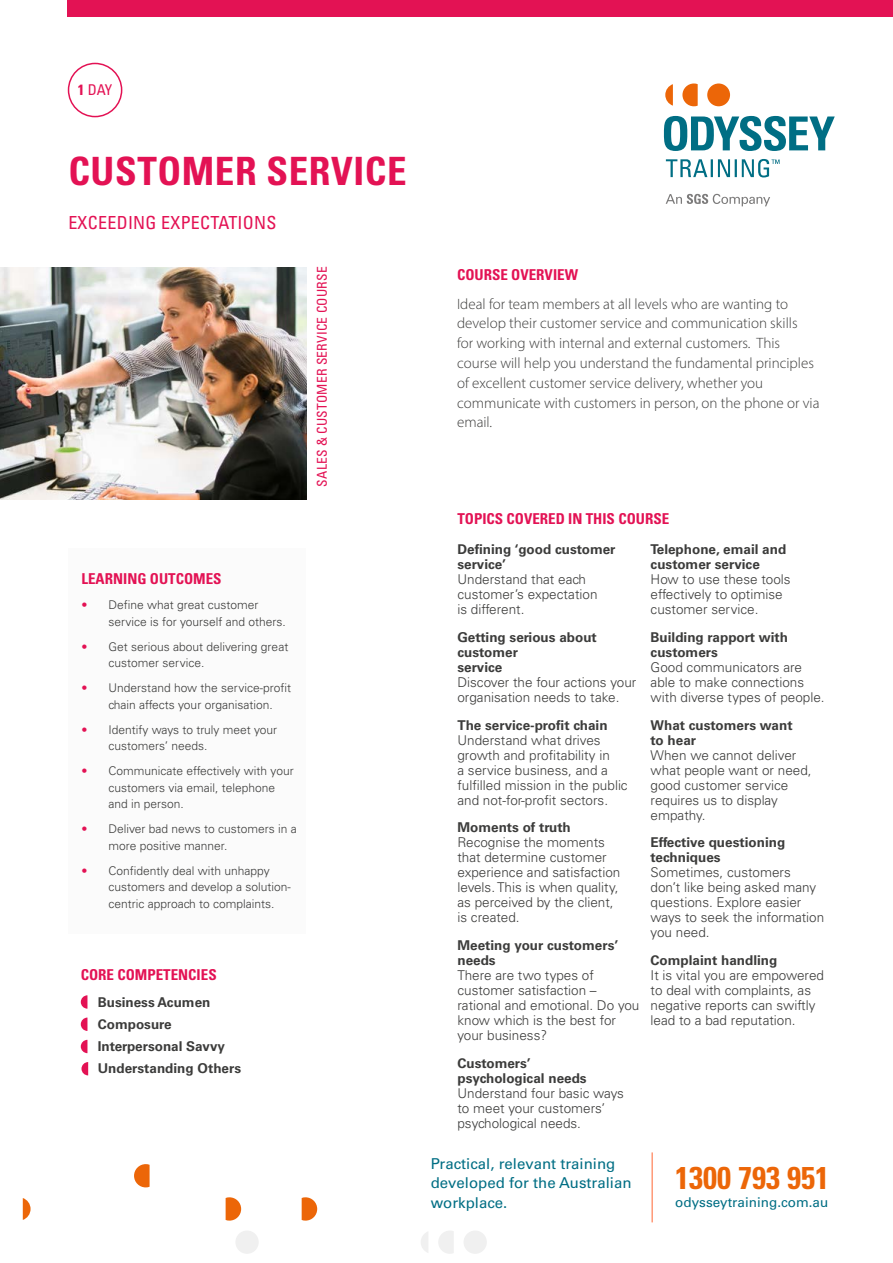
<style>
.page{position:relative;width:893px;height:1263px;background:#fff}
.page>*{position:absolute;margin:0;border:0;box-sizing:border-box;transform-origin:0 0}
.t1{font:700 condensed 39px "Univers";letter-spacing:.015em;color:#e31254}
.t2{font:700 condensed 31.5px "Univers";color:#ec6608}
.t3{font:condensed 18px "Univers";letter-spacing:.015em;color:#e31254}
.t4{font:300 15px/19.8px "Myriad Pro";color:#3c3c3b}
.t5{font:700 condensed 15px "Univers";color:#e31254}
.t6{font:15px/19.5px "Univers";color:#006e84}
.t7{font:condensed 14.85px "Univers";color:#e31254}
.t8{font:300 13.5px/15px "Univers";color:#3c3c3b}
.t9{font:700 13.5px/15px "Univers";color:#3c3c3b}
.t10{font:condensed 13.5px "Univers";letter-spacing:.015em;color:#e31254}
.t11{font:13.5px "Univers";color:#006e84}
.t12{font:300 12px/16.5px "Univers";color:#3c3c3b}
.s1{font-weight:700}
.s2{color:#e31254}
</style>
<div class="page">
<svg style="left:302px;top:1197px;width:15px;height:23px"></svg>
<svg style="left:226px;top:1197px;width:15px;height:23px"></svg>
<svg style="left:23px;top:1198px;width:8px;height:22px"></svg>
<svg style="left:134px;top:1164px;width:16px;height:23px"></svg>
<div style="left:235px;top:1230px;width:24px;height:24px;background:#f0f0f0;border-radius:50%"></div>
<svg style="left:421px;top:1232px;width:7px;height:21px"></svg>
<svg style="left:438px;top:1231px;width:16px;height:23px"></svg>
<div style="left:463px;top:1230px;width:24px;height:24px;background:#f0f0f0;border-radius:50%"></div>
<hr style="left:652px;top:1152px;width:1px;height:70px;background:#f63">
<svg style="left:664px;top:116px;width:171px;height:35px"></svg>
<svg style="left:665px;top:84px;width:8px;height:22px"></svg>
<svg style="left:682px;top:83px;width:16px;height:23px"></svg>
<div style="left:707px;top:83px;width:23px;height:23px;background:#ec6608;border-radius:50%"></div>
<svg style="left:666px;top:194px;width:104px;height:12px"></svg>
<svg style="left:666px;top:159px;width:114px;height:18px"></svg>
<div style="left:68px;top:0;width:825px;height:17px;background:#e31254"></div>
<div style="left:69px;top:549px;width:237px;height:385px;background:#fbfbfb"></div>
<svg style="left:81px;top:995px;width:6px;height:14px"></svg>
<svg style="left:81px;top:1017px;width:6px;height:14px"></svg>
<svg style="left:81px;top:1040px;width:6px;height:13px"></svg>
<img style="left:0;top:268px;width:307px;height:232px">
<div style="left:68px;top:63px;width:54px;height:54px;border:2px solid #e31254;border-radius:50%"></div>
<svg style="left:81px;top:1062px;width:7px;height:13px"></svg>
<p class="t7" style="left:78px;top:80px;width:36px"><span class="s1">1</span> DAY</p>
<h1 class="t1" style="left:68px;top:147px;width:340px">CUSTOMER SERVICE</h1>
<h3 class="t3" style="left:68px;top:211px;width:210px">EXCEEDING EXPECTATIONS</h3>
<p class="t10" style="left:313px;top:487px;width:221px;rotate:-90deg">SALES &amp; CUSTOMER SERVICE COURSE</p>
<p class="t5" style="left:81px;top:570px;width:142px">LEARNING OUTCOMES</p>
<p class="t12" style="left:108px;top:597px;width:179px;text-indent:-27px"><span class="s2">•</span> Define what great customer service is for yourself and others.</p>
<p class="t12" style="left:108px;top:638px;width:181px;text-indent:-27px"><span class="s2">•</span> Get serious about delivering great customer service.</p>
<p class="t12" style="left:108px;top:680px;width:184px;text-indent:-27px"><span class="s2">•</span> Understand how the service-profit chain affects your organisation.</p>
<p class="t12" style="left:108px;top:721px;width:170px;text-indent:-27px"><span class="s2">•</span> Identify ways to truly meet your customers’ needs.</p>
<p class="t12" style="left:108px;top:763px;width:187px;text-indent:-27px"><span class="s2">•</span> Communicate effectively with your customers via email, telephone and in person.</p>
<p class="t12" style="left:108px;top:821px;width:190px;text-indent:-27px"><span class="s2">•</span> Deliver bad news to customers in a more positive manner.</p>
<p class="t12" style="left:108px;top:862px;width:184px;text-indent:-27px"><span class="s2">•</span> Confidently deal with unhappy customers and develop a solution&shy;centric approach to complaints.</p>
<p class="t5" style="left:81px;top:965px;width:137px">CORE COMPETENCIES</p>
<p class="t9" style="left:98px;top:991px;width:145px;line-height:22.2px">Business Acumen<br>Composure<br>Interpersonal Savvy<br>Understanding Others</p>
<p class="t5" style="left:457px;top:266px;width:122px">COURSE OVERVIEW</p>
<p class="t4" style="left:457px;top:293px;width:364px">Ideal for team members at all levels who are wanting to develop their customer service and communication skills<br>for working with internal and external customers. This course will help you understand the fundamental principles of excellent customer service delivery, whether you communicate with customers in person, on the phone or via email.</p>
<p class="t5" style="left:457px;top:510px;width:213px">TOPICS COVERED IN THIS COURSE</p>
<p class="t9" style="left:457px;top:542px;width:160px">Defining ‘good customer service’</p>
<p class="t8" style="left:457px;top:572px;width:142px">Understand that each customer’s expectation is different.</p>
<p class="t9" style="left:457px;top:630px;width:141px">Getting serious about customer<br>service</p>
<p class="t8" style="left:457px;top:675px;width:180px">Discover the four actions your organisation needs to take.</p>
<p class="t9" style="left:457px;top:717px;width:152px">The service-profit chain</p>
<p class="t8" style="left:457px;top:732px;width:172px">Understand what drives growth and profitability in<br>a service business, and a fulfilled mission in the public and not-for-profit sectors.</p>
<p class="t9" style="left:457px;top:820px;width:115px">Moments of truth</p>
<p class="t8" style="left:457px;top:835px;width:164px">Recognise the moments that determine customer experience and satisfaction levels. This is when quality, as perceived by the client, is created.</p>
<p class="t9" style="left:457px;top:938px;width:162px">Meeting your customers’ needs</p>
<p class="t8" style="left:457px;top:968px;width:184px">There are two types of customer satisfaction – rational and emotional. Do you know which is the best for your business?</p>
<p class="t9" style="left:457px;top:1056px;width:131px">Customers’ psychological needs</p>
<p class="t8" style="left:457px;top:1085px;width:168px">Understand four basic ways to meet your customers’ psychological needs.</p>
<p class="t9" style="left:651px;top:542px;width:137px">Telephone, email and customer service</p>
<p class="t8" style="left:651px;top:572px;width:142px">How to use these tools effectively to optimise customer service.</p>
<p class="t9" style="left:651px;top:630px;width:139px">Building rapport with customers</p>
<p class="t8" style="left:651px;top:659px;width:176px">Good communicators are able to make connections with diverse types of people.</p>
<p class="t9" style="left:651px;top:717px;width:143px">What customers want to hear</p>
<p class="t8" style="left:651px;top:747px;width:163px">When we cannot deliver what people want or need, good customer service requires us to display empathy.</p>
<p class="t9" style="left:651px;top:835px;width:136px">Effective questioning techniques</p>
<p class="t8" style="left:651px;top:865px;width:175px">Sometimes, customers<br>don’t like being asked many questions. Explore easier ways to seek the information you need.</p>
<p class="t9" style="left:651px;top:953px;width:128px">Complaint handling</p>
<p class="t8" style="left:651px;top:968px;width:175px">It is vital you are empowered to deal with complaints, as negative reports can swiftly lead to a bad reputation.</p>
<p class="t6" style="left:431px;top:1154px;width:202px">Practical, relevant training developed for the Australian workplace.</p>
<h2 class="t2" style="left:675px;top:1158px;width:155px">1300 793 951</h2>
<p class="t11" style="left:675px;top:1194px;width:155px">odysseytraining.com.au</p>
</div>
